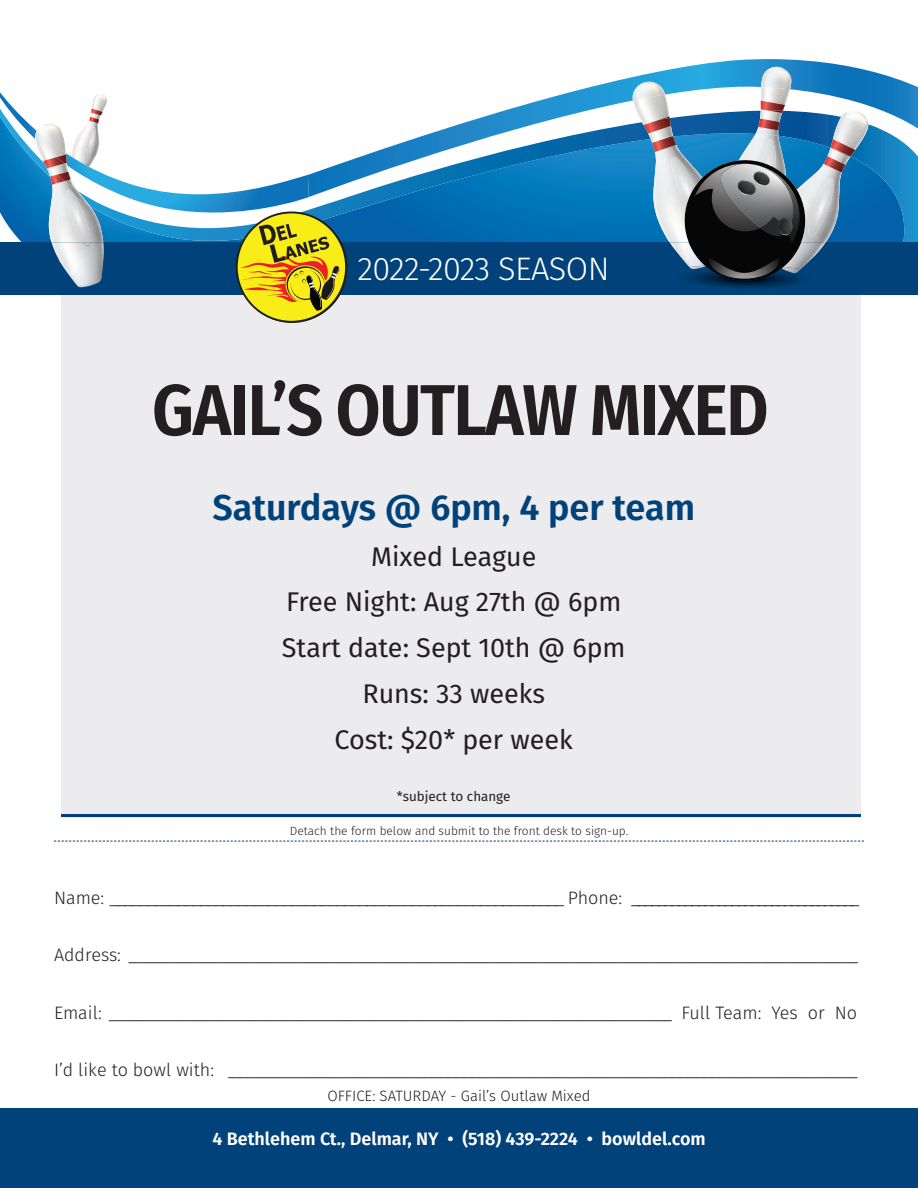
<style>
.page{position:relative;width:918px;height:1188px;background:#fff}
.page>*{position:absolute;margin:0;border:0;box-sizing:border-box;transform-origin:0 0}
.t1{font:600 72px "Fira Sans Condensed";letter-spacing:-.02em;color:#231f20}
.t2{font:600 36px "Fira Sans";color:#004279}
.t3{font:300 32.55px "Fira Sans";letter-spacing:-.02em;color:#fff}
.t4{font:27px/45.9px "Fira Sans";color:#231f20;text-align:center}
.t5{font:300 18px "Fira Sans";color:#231f20}
.t6{font:600 18px "Fira Sans";color:#fff}
.t7{font:300 15px "Fira Sans";color:#231f20}
.t8{font:13.5px "Fira Sans";color:#231f20}
.t9{font:300 12px "Fira Sans";color:#231f20}
</style>
<div class="page">
<div style="left:61px;top:292px;width:800px;height:525px;background:#ececee"></div>
<hr style="left:61px;top:814px;width:800px;height:3px;background:#004279">
<svg style="left:0;top:92px;width:918px;height:151px"></svg>
<svg style="left:308px;top:59px;width:610px;height:138px"></svg>
<div style="left:0;top:243px;width:918px;height:52px;background:#004279"></div>
<img style="left:761px;top:89px;width:29px;height:12px">
<img style="left:761px;top:67px;width:30px;height:22px">
<img style="left:841px;top:110px;width:27px;height:7px">
<img style="left:833px;top:157px;width:17px;height:86px">
<img style="left:833px;top:117px;width:35px;height:34px">
<img style="left:833px;top:139px;width:22px;height:17px">
<img style="left:833px;top:156px;width:12px;height:17px">
<img style="left:833px;top:179px;width:2px;height:58px">
<img style="left:653px;top:152px;width:7px;height:91px">
<img style="left:651px;top:139px;width:1px;height:13px">
<img style="left:645px;top:133px;width:15px;height:6px">
<img style="left:633px;top:95px;width:37px;height:27px">
<img style="left:642px;top:119px;width:2px;height:6px">
<img style="left:633px;top:82px;width:32px;height:18px">
<img style="left:644px;top:118px;width:16px;height:15px">
<img style="left:652px;top:136px;width:8px;height:16px">
<svg style="left:660px;top:101px;width:173px;height:187px"></svg>
<img style="left:49px;top:183px;width:54px;height:60px">
<img style="left:57px;top:181px;width:33px;height:26px">
<img style="left:52px;top:243px;width:52px;height:44px">
<img style="left:35px;top:124px;width:31px;height:37px">
<img style="left:35px;top:131px;width:31px;height:26px">
<img style="left:64px;top:191px;width:27px;height:52px">
<svg style="left:43px;top:155px;width:35px;height:42px"></svg>
<svg style="left:84px;top:243px;width:6px;height:3px"></svg>
<svg style="left:236px;top:212px;width:111px;height:111px;background:#bfb241"></svg>
<svg style="left:54px;top:841px;width:810px;height:1px"></svg>
<div style="left:0;top:1109px;width:918px;height:79px;background:#004279"></div>
<p class="t3" style="left:358px;top:258px;width:253px">2022-2023 SEASON</p>
<p class="t1" style="left:152px;top:385px;width:618px">GAIL’S OUTLAW MIXED</p>
<p class="t2" style="left:212px;top:486px;width:484px">Saturdays @ 6pm, 4 per team</p>
<p class="t4" style="left:286px;top:535px;width:337px">Mixed League<br>Free Night: Aug 27th @ 6pm</p>
<p class="t4" style="left:282px;top:627px;width:345px">Start date: Sept 10th @ 6pm</p>
<p class="t4" style="left:362px;top:673px;width:184px">Runs: 33 weeks</p>
<p class="t4" style="left:335px;top:719px;width:240px">Cost: $20* per week</p>
<p class="t8" style="left:397px;top:791px;width:115px">*subject to change</p>
<p class="t9" style="left:290px;top:826px;width:340px">Detach the form below and submit to the front desk to sign-up.</p>
<p class="t5" style="left:54px;top:890px;width:807px">Name: ____________________________________________________________ Phone: __________________________________</p>
<p class="t5" style="left:54px;top:948px;width:806px">Address: __________________________________________________________________________________________</p>
<p class="t5" style="left:54px;top:1005px;width:805px">Email: ____________________________________________________________________ Full Team: Yes or No</p>
<p class="t5" style="left:54px;top:1063px;width:806px">I’d like to bowl with: ____________________________________________________________________________</p>
<p class="t7" style="left:327px;top:1090px;width:265px">OFFICE: SATURDAY - Gail’s Outlaw Mixed</p>
<p class="t6" style="left:212px;top:1129px;width:495px">4 Bethlehem Ct., Delmar, NY • (518) 439-2224 • bowldel.com</p>
</div>
